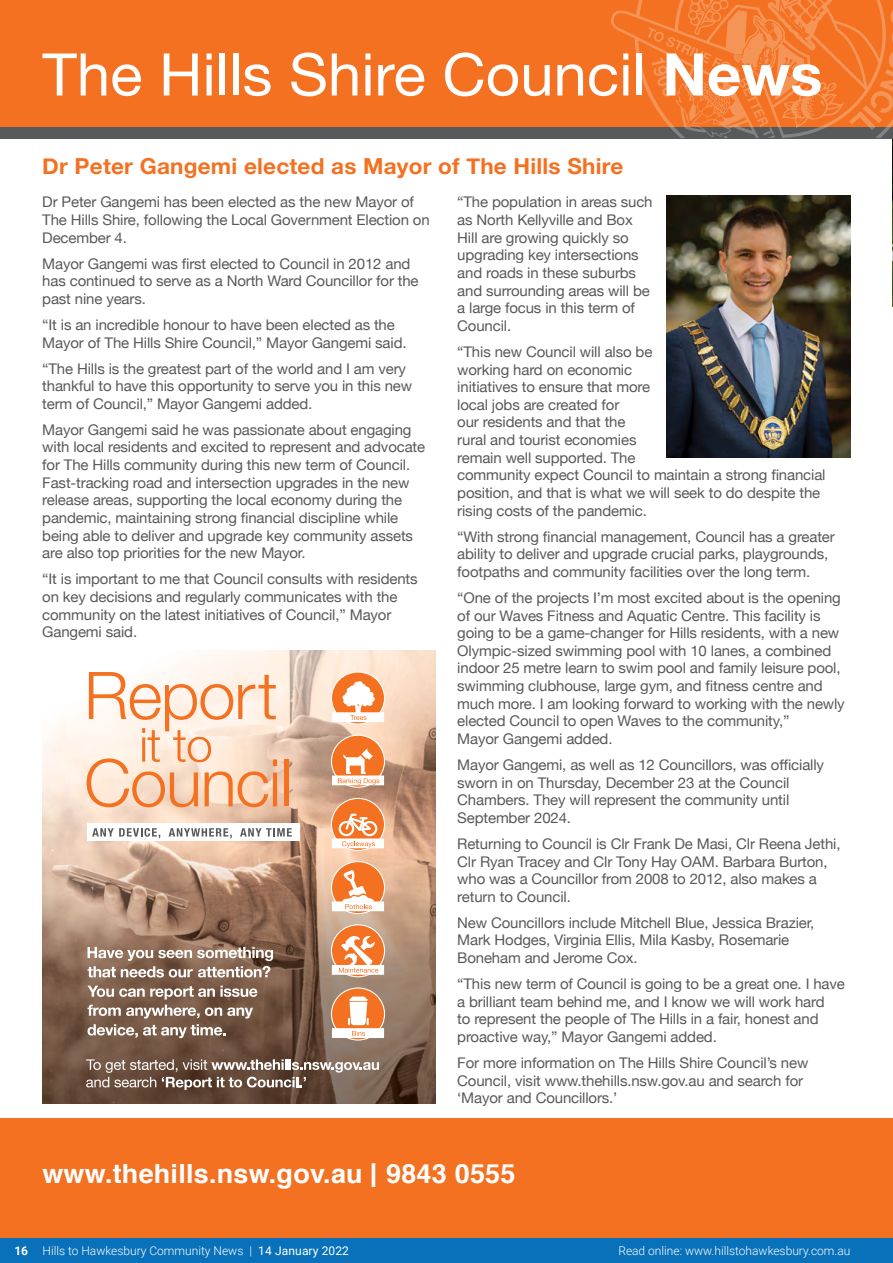
<style>
.page{position:relative;width:893px;height:1263px;background:#fff}
.page>*{position:absolute;margin:0;border:0;box-sizing:border-box;transform-origin:0 0}
.t1{font:58.8px "Helvetica Neue";color:#fff}
.t2{font:700 26.4px "Helvetica";letter-spacing:.01em;color:#fff}
.t3{font:700 22.05px "Helvetica Neue";letter-spacing:.01em;color:#f37121}
.t4{font:14.7px/17.7px "Helvetica Neue";letter-spacing:-.01em;color:#58595b}
.t5{font:300 12px "Roboto";color:#fff}
.s1{font-weight:700}
.s2{font-size:33px}
.s3{font-weight:400}
</style>
<div class="page">
<img style="left:42px;top:651px;width:394px;height:453px">
<svg style="left:87px;top:672px;width:190px;height:135px;background:#fad4ba"></svg>
<hr style="left:284px;top:759px;width:4px;height:47px;background:#f37121">
<svg style="left:86px;top:1059px;width:293px;height:31px;background:#887467"></svg>
<svg style="left:331px;top:671px;width:54px;height:53px"></svg>
<svg style="left:331px;top:735px;width:54px;height:53px"></svg>
<svg style="left:331px;top:798px;width:54px;height:53px"></svg>
<svg style="left:331px;top:861px;width:54px;height:53px"></svg>
<svg style="left:331px;top:924px;width:54px;height:53px"></svg>
<div style="left:87px;top:823px;width:212px;height:18px;background:#fff"></div>
<svg style="left:92px;top:828px;width:68px;height:10px"></svg>
<svg style="left:169px;top:828px;width:63px;height:10px"></svg>
<svg style="left:240px;top:828px;width:52px;height:8px"></svg>
<svg style="left:331px;top:987px;width:54px;height:53px"></svg>
<svg style="left:88px;top:947px;width:185px;height:30px"></svg>
<svg style="left:88px;top:985px;width:169px;height:14px"></svg>
<svg style="left:88px;top:1005px;width:165px;height:13px"></svg>
<svg style="left:88px;top:1024px;width:138px;height:14px"></svg>
<img style="left:892px;top:138px;width:1px;height:169px">
<img style="left:667px;top:196px;width:183px;height:262px">
<div style="left:0;top:0;width:893px;height:138px;background:#58595b"></div>
<div style="left:0;top:0;width:893px;height:127px;background:#f37121"></div>
<div style="left:0;top:1118px;width:893px;height:140px;background:#f37121"></div>
<svg style="left:611px;top:0;width:282px;height:138px"></svg>
<div style="left:0;top:1238px;width:893px;height:25px;background:#0871b9"></div>
<h1 class="t1" style="left:42px;top:32px;width:781px">The Hills Shire Council <span class="s1">News</span></h1>
<h3 class="t3" style="left:42px;top:149px;width:582px">Dr Peter Gangemi elected as Mayor of The Hills Shire</h3>
<p class="t4" style="left:42px;top:194px;width:389px">Dr Peter Gangemi has been elected as the new Mayor of<br>The Hills Shire, following the Local Government Election on<br>December 4.</p>
<p class="t4" style="left:42px;top:255px;width:378px">Mayor Gangemi was first elected to Council in 2012 and has continued to serve as a North Ward Councillor for the past nine years.</p>
<p class="t4" style="left:42px;top:317px;width:366px">“It is an incredible honour to have been elected as the<br>Mayor of The Hills Shire Council,” Mayor Gangemi said.</p>
<p class="t4" style="left:42px;top:360px;width:371px">“The Hills is the greatest part of the world and I am very thankful to have this opportunity to serve you in this new term of Council,” Mayor Gangemi added.</p>
<p class="t4" style="left:42px;top:422px;width:384px">Mayor Gangemi said he was passionate about engaging with local residents and excited to represent and advocate for The Hills community during this new term of Council.<br>Fast-tracking road and intersection upgrades in the new release areas, supporting the local economy during the pandemic, maintaining strong financial discipline while being able to deliver and upgrade key community assets are also top priorities for the new Mayor.</p>
<p class="t4" style="left:42px;top:571px;width:377px">“It is important to me that Council consults with residents on key decisions and regularly communicates with the community on the latest initiatives of Council,” Mayor Gangemi said.</p>
<p class="t4" style="left:457px;top:194px;width:197px">“The population in areas such as North Kellyville and Box<br>Hill are growing quickly so upgrading key intersections and roads in these suburbs and surrounding areas will be a large focus in this term of<br>Council.</p>
<p class="t4" style="left:457px;top:344px;width:370px">“This new Council will also be<br>working hard on economic<br>initiatives to ensure that more<br>local jobs are created for<br>our residents and that the<br>rural and tourist economies<br>remain well supported. The<br>community expect Council to maintain a strong financial position, and that is what we will seek to do despite the rising costs of the pandemic.</p>
<p class="t4" style="left:457px;top:528px;width:379px">“With strong financial management, Council has a greater ability to deliver and upgrade crucial parks, playgrounds, footpaths and community facilities over the long term.</p>
<p class="t4" style="left:457px;top:590px;width:389px">“One of the projects I’m most excited about is the opening of our Waves Fitness and Aquatic Centre. This facility is going to be a game-changer for Hills residents, with a new Olympic-sized swimming pool with 10 lanes, a combined indoor 25 metre learn to swim pool and family leisure pool, swimming clubhouse, large gym, and fitness centre and much more. I am looking forward to working with the newly elected Council to open Waves to the community,”<br>Mayor Gangemi added.</p>
<p class="t4" style="left:457px;top:757px;width:368px">Mayor Gangemi, as well as 12 Councillors, was officially sworn in on Thursday, December 23 at the Council Chambers. They will represent the community until September 2024.</p>
<p class="t4" style="left:457px;top:836px;width:385px">Returning to Council is Clr Frank De Masi, Clr Reena Jethi, Clr Ryan Tracey and Clr Tony Hay OAM. Barbara Burton, who was a Councillor from 2008 to 2012, also makes a return to Council.</p>
<p class="t4" style="left:457px;top:914px;width:359px">New Councillors include Mitchell Blue, Jessica Brazier,<br>Mark Hodges, Virginia Ellis, Mila Kasby, Rosemarie<br>Boneham and Jerome Cox.</p>
<p class="t4" style="left:457px;top:976px;width:389px">“This new term of Council is going to be a great one. I have a brilliant team behind me, and I know we will work hard<br>to represent the people of The Hills in a fair, honest and proactive way,” Mayor Gangemi added.</p>
<p class="t4" style="left:457px;top:1055px;width:353px">For more information on The Hills Shire Council’s new<br>Council, visit www.thehills.nsw.gov.au and search for ‘Mayor and Councillors.’</p>
<h2 class="t2" style="left:42px;top:1152px;width:475px">www.thehills.nsw.gov.au <span class="s2">|</span> 9843 0555</h2>
<p class="t5" style="left:14px;top:1242px;width:336px"><span class="s1">16</span> Hills to Hawkesbury Community News | <span class="s3">14 January 2022</span></p>
<p class="t5" style="left:618px;top:1242px;width:234px">Read online: www.hillstohawkesbury.com.au</p>
</div>
